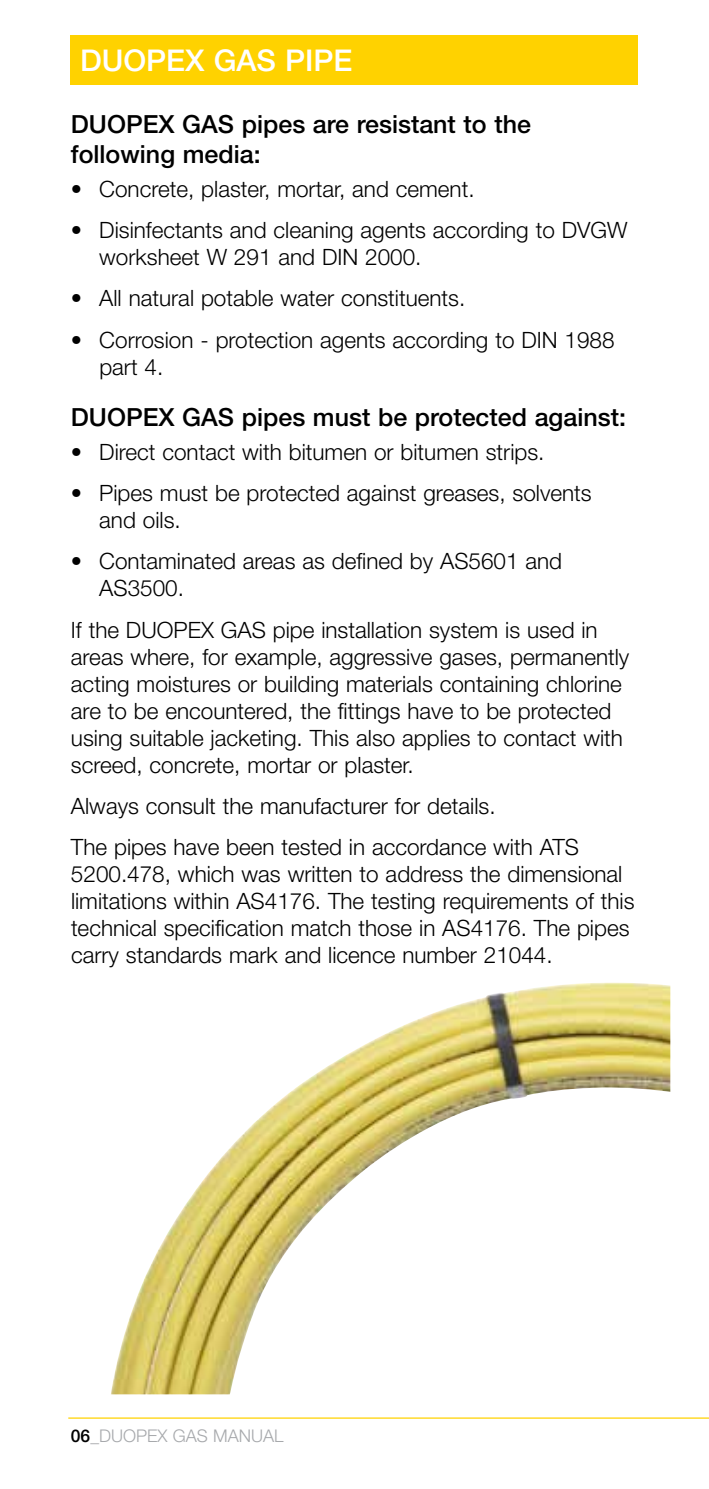
<style>
.page{position:relative;width:709px;height:1489px;background:#fff}
.page>*{position:absolute;margin:0;border:0;box-sizing:border-box;transform-origin:0 0}
.t1{font:500 30px "Helvetica Neue";color:#fff}
.t2{font:500 25px/30px "Helvetica Neue";color:#000}
.t3{font:300 22.5px/27px "Helvetica Neue";color:#000}
.t4{font:300 17.5px "Helvetica Neue";color:#a7a9ac}
.s1{font-weight:500;color:#000}
</style>
<div class="page">
<hr style="left:68px;top:1417px;width:641px;height:1px;background:#ffd200">
<div style="left:71px;top:35px;width:567px;height:50px;background:#ffd200"></div>
<img style="left:111px;top:982px;width:559px;height:412px">
<h1 class="t1" style="left:80px;top:43px;width:274px">DUOPEX GAS PIPE</h1>
<p class="t2" style="left:71px;top:109px;width:461px">DUOPEX GAS pipes are resistant to the following media:</p>
<p class="t3" style="left:71px;top:175px;width:405px">• Concrete, plaster, mortar, and cement.</p>
<p class="t3" style="left:99px;top:216px;width:530px;text-indent:-28px">• Disinfectants and cleaning agents according to DVGW worksheet W 291 and DIN 2000.</p>
<p class="t3" style="left:71px;top:284px;width:396px">• All natural potable water constituents.</p>
<p class="t3" style="left:99px;top:326px;width:517px;text-indent:-28px">• Corrosion - protection agents according to DIN 1988 part 4.</p>
<p class="t2" style="left:71px;top:402px;width:556px">DUOPEX GAS pipes must be protected against:</p>
<p class="t3" style="left:71px;top:438px;width:475px">• Direct contact with bitumen or bitumen strips.</p>
<p class="t3" style="left:99px;top:479px;width:494px;text-indent:-28px">• Pipes must be protected against greases, solvents and oils.</p>
<p class="t3" style="left:99px;top:547px;width:464px;text-indent:-28px">• Contaminated areas as defined by AS5601 and<br>AS3500.</p>
<p class="t3" style="left:71px;top:615px;width:86px">If the DUOPEX</p>
<p class="t3" style="left:71px;top:615px;width:560px;text-indent:150px">GAS pipe installation system is used in areas where, for example, aggressive gases, permanently acting moistures or building materials containing chlorine are to be encountered, the fittings have to be protected using suitable jacketing. This also applies to contact with screed, concrete, mortar or plaster.</p>
<p class="t3" style="left:71px;top:784px;width:508px;line-height:41.2px">Always consult the manufacturer for details.<br>The pipes have been tested in accordance with ATS</p>
<p class="t3" style="left:71px;top:860px;width:565px">5200.478, which was written to address the dimensional limitations within AS4176. The testing requirements of this technical specification match those in AS4176. The pipes carry standards mark and licence number 21044.</p>
<p class="t4" style="left:71px;top:1424px;width:53px"><span class="s1">06</span>_DUOPEX</p>
<p class="t4" style="left:173px;top:1424px;width:53px">GAS MANUAL</p>
</div>
